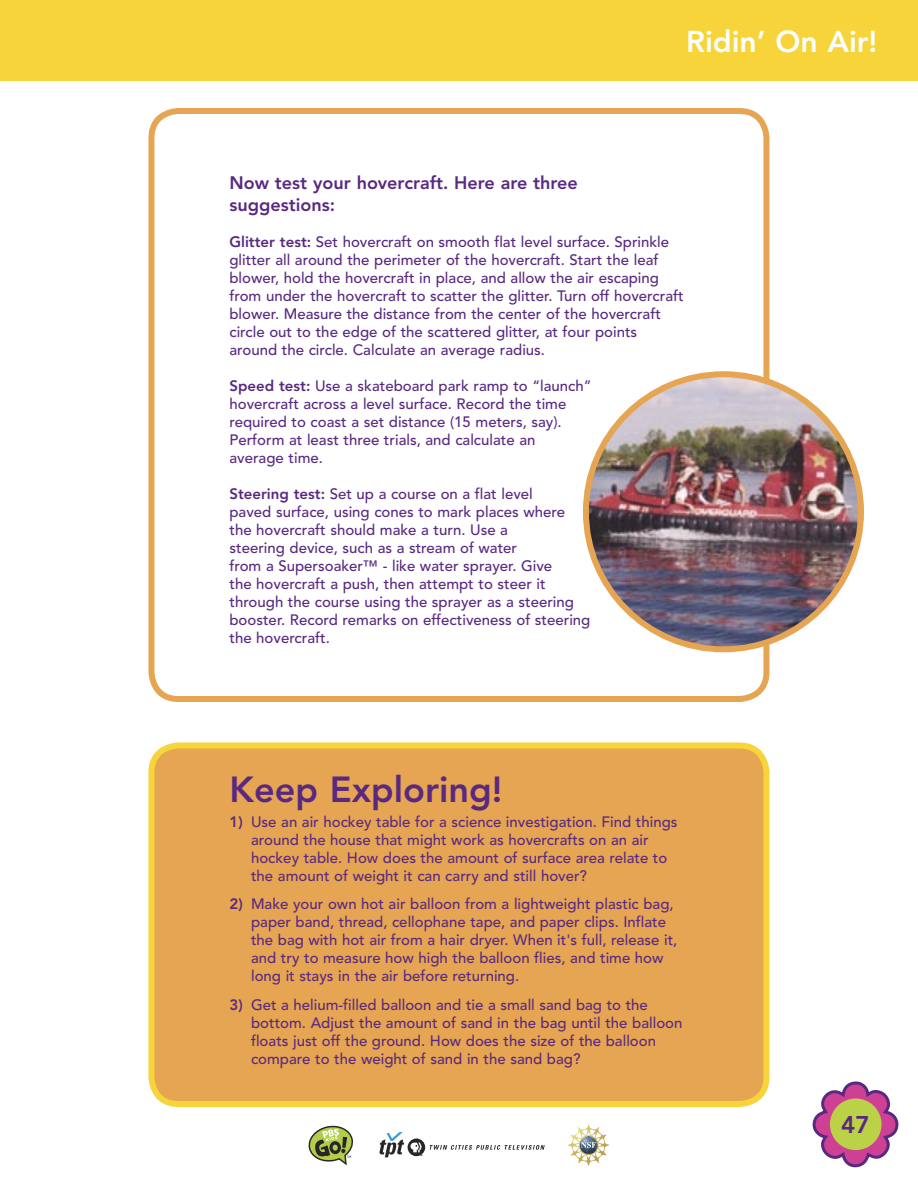
<style>
.page{position:relative;width:918px;height:1188px;background:#fff}
.page>*{position:absolute;margin:0;border:0;box-sizing:border-box;transform-origin:0 0}
.t1{font:800 36px "Avenir";color:#592981}
.t2{font:800 30px "Avenir";color:#fff}
.t3{font:800 24px "Avenir";color:#592981}
.t4{font:800 18px/21.6px "Avenir";color:#592981}
.t5{font:500 15px/18px "Avenir";color:#592981}
.s1{font-weight:800}
</style>
<div class="page">
<div style="left:148px;top:742px;width:622px;height:362px;background:#e5a552"></div>
<svg style="left:148px;top:108px;width:624px;height:591px"></svg>
<div style="left:0;top:0;width:918px;height:81px;background:#f6d43a"></div>
<img style="left:586px;top:374px;width:275px;height:275px;border-radius:50%">
<div style="left:583px;top:371px;width:281px;height:281px;border:6px solid #e5a552;border-radius:50%"></div>
<svg style="left:812px;top:1081px;width:87px;height:87px"></svg>
<div style="left:830px;top:1098px;width:52px;height:52px;background:#bbd147;border-radius:50%"></div>
<svg style="left:379px;top:1132px;width:166px;height:25px"></svg>
<svg style="left:308px;top:1125px;width:46px;height:39px"></svg>
<svg style="left:573px;top:1132px;width:31px;height:29px"></svg>
<p class="t2" style="left:686px;top:24px;width:193px">Ridin’ On Air!</p>
<p class="t4" style="left:229px;top:172px;width:350px">Now test your hovercraft. Here are three suggestions:</p>
<p class="t5" style="left:229px;top:233px;width:456px"><span class="s1">Glitter test:</span> Set hovercraft on smooth flat level surface. Sprinkle glitter all around the perimeter of the hovercraft. Start the leaf blower, hold the hovercraft in place, and allow the air escaping from under the hovercraft to scatter the glitter. Turn off hovercraft blower. Measure the distance from the center of the hovercraft circle out to the edge of the scattered glitter, at four points around the circle. Calculate an average radius.</p>
<p class="t5" style="left:229px;top:377px;width:364px"><span class="s1">Speed test:</span> Use a skateboard park ramp to “launch” hovercraft across a level surface. Record the time required to coast a set distance (15 meters, say).<br>Perform at least three trials, and calculate an average time.</p>
<p class="t5" style="left:229px;top:485px;width:363px"><span class="s1">Steering test:</span> Set up a course on a flat level<br>paved surface, using cones to mark places where the hovercraft should make a turn. Use a<br>steering device, such as a stream of water<br>from a Supersoaker™ - like water sprayer. Give<br>the hovercraft a push, then attempt to steer it through the course using the sprayer as a steering booster. Record remarks on effectiveness of steering the hovercraft.</p>
<p class="t1" style="left:229px;top:768px;width:275px">Keep Exploring!</p>
<p class="t5" style="left:251px;top:813px;width:428px;text-indent:-22px"><span class="s1">1)</span> Use an air hockey table for a science investigation. Find things around the house that might work as hovercrafts on an air hockey table. How does the amount of surface area relate to the amount of weight it can carry and still hover?</p>
<p class="t5" style="left:251px;top:896px;width:428px;text-indent:-22px"><span class="s1">2)</span> Make your own hot air balloon from a lightweight plastic bag, paper band, thread, cellophane tape, and paper clips. Inflate the bag with hot air from a hair dryer. When it's full, release it, and try to measure how high the balloon flies, and time how long it stays in the air before returning.</p>
<p class="t5" style="left:251px;top:996px;width:433px;text-indent:-22px"><span class="s1">3)</span> Get a helium-filled balloon and tie a small sand bag to the bottom. Adjust the amount of sand in the bag until the balloon floats just off the ground. How does the size of the balloon compare to the weight of sand in the sand bag?</p>
<p class="t3" style="left:841px;top:1111px;width:30px">47</p>
</div>
